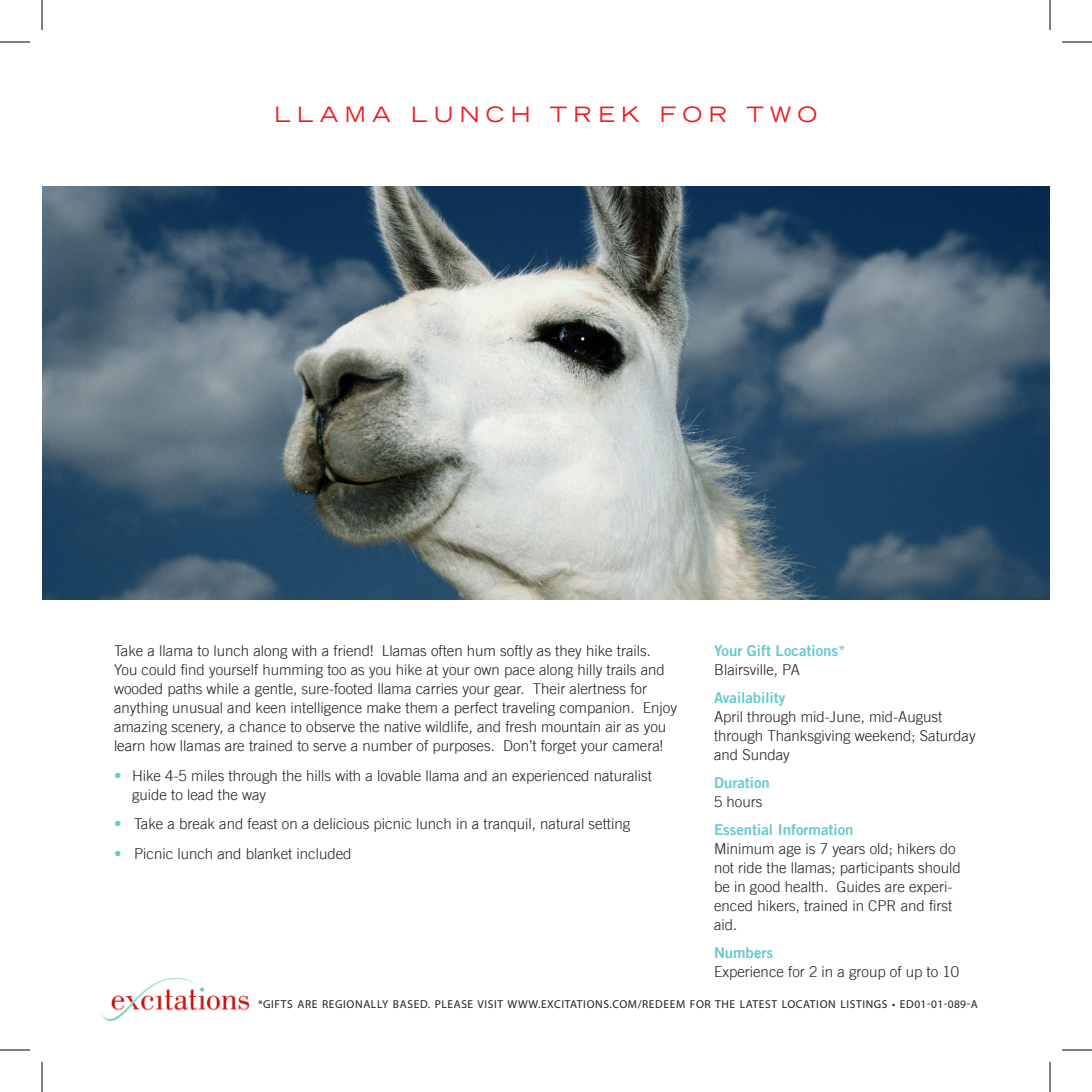
<style>
.page{position:relative;width:1092px;height:1092px;background:#fff}
.page>*{position:absolute;margin:0;border:0;box-sizing:border-box;transform-origin:0 0}
.Head{font:expanded 21px "Trade Gothic LT";letter-spacing:.3em;color:#ee1d23}
.t1{font:300 15px/19px "Trade Gothic LT";color:#231f20}
.t2{font:15px/19px "Trade Gothic LT Bold Two";color:#67c9cf}
.t3{font:11.6px "Myriad Pro";letter-spacing:.055em;color:#231f20}
.s1{color:#67c9cf}
.s2{font-family:"Trade Gothic LT";font-weight:300;color:#231f20}
.s3{font-family:"Trade Gothic LT Bold Two";font-weight:400;color:#67c9cf}
</style>
<div class="page">
<img style="left:102px;top:978px;width:147px;height:42px">
<img style="left:42px;top:186px;width:1008px;height:414px">
<hr style="left:0;top:42px;width:30px;height:1px;background:#000">
<hr style="left:1062px;top:42px;width:30px;height:1px;background:#000">
<hr style="left:0;top:1050px;width:30px;height:1px;background:#000">
<hr style="left:1062px;top:1050px;width:30px;height:1px;background:#000">
<hr style="left:42px;top:0;width:1px;height:30px;background:#000">
<hr style="left:42px;top:1062px;width:1px;height:30px;background:#000">
<hr style="left:1050px;top:0;width:1px;height:30px;background:#000">
<hr style="left:1050px;top:1062px;width:1px;height:30px;background:#000">
<p class="Head" style="left:275px;top:100px;width:544px">LL AMA LUNCH TREK FOR TWO</p>
<p class="t1" style="left:114px;top:641px;width:565px">Take a llama to lunch along with a friend! Llamas often hum softly as they hike trails.<br>You could find yourself humming too as you hike at your own pace along hilly trails and wooded paths while a gentle, sure-footed llama carries your gear. Their alertness for anything unusual and keen intelligence make them a perfect traveling companion. Enjoy amazing scenery, a chance to observe the native wildlife, and fresh mountain air as you learn how llamas are trained to serve a number of purposes. Don’t forget your camera!</p>
<p class="t1" style="left:132px;top:766px;width:522px;text-indent:-18px"><span class="s1">•</span> Hike 4-5 miles through the hills with a lovable llama and an experienced naturalist guide to lead the way</p>
<p class="t1" style="left:114px;top:814px;width:518px"><span class="s1">•</span> Take a break and feast on a delicious picnic lunch in a tranquil, natural setting</p>
<p class="t1" style="left:114px;top:844px;width:239px"><span class="s1">•</span> Picnic lunch and blanket included</p>
<p class="t2" style="left:714px;top:641px;width:133px">Your Gift Locations*<br><span class="s2">Blairsville, PA</span></p>
<p class="t1" style="left:714px;top:688px;width:263px"><span class="s3">Availability<br></span>April through mid-June, mid-August through Thanksgiving weekend; Saturday and Sunday</p>
<p class="t2" style="left:714px;top:773px;width:57px">Duration<br><span class="s2">5 hours</span></p>
<p class="t1" style="left:714px;top:820px;width:248px"><span class="s3">Essential Information<br></span>Minimum age is 7 years old; hikers do not ride the llamas; participants should be in good health. Guides are experi&shy;enced hikers, trained in CPR and first aid.</p>
<p class="t1" style="left:714px;top:943px;width:247px"><span class="s3">Numbers<br></span>Experience for 2 in a group of up to 10</p>
<p class="t3" style="left:258px;top:997px;width:393px">*GIFTS ARE REGIONALLY BASED. PLEASE VISIT WWW.EXCITATIONS.COM/REDEEM</p>
<p class="t3" style="left:690px;top:997px;width:289px">FOR THE LATEST LOCATION LISTINGS • ED01-01-089-A</p>
</div>
